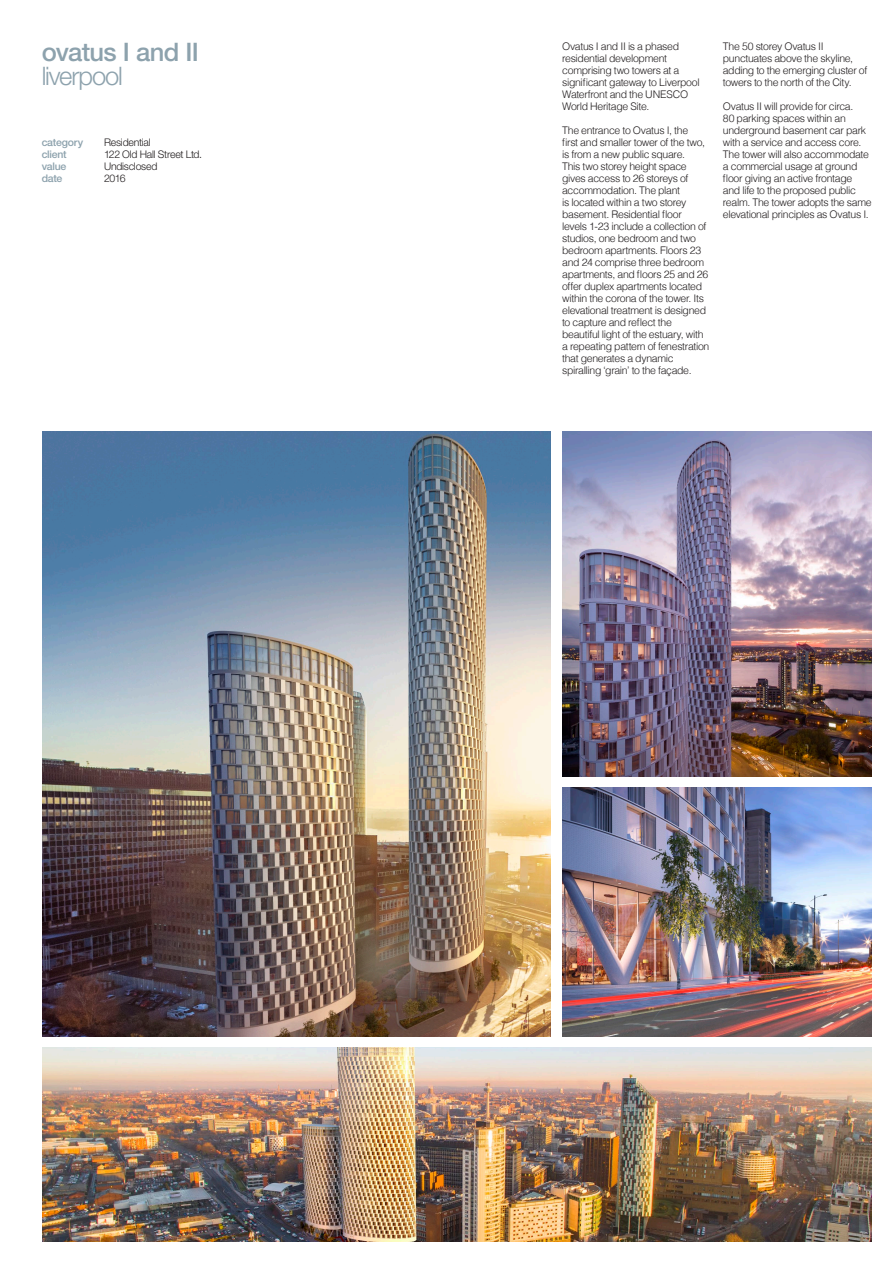
<style>
.page{position:relative;width:893px;height:1263px;background:#fff}
.page>*{position:absolute;margin:0;border:0;box-sizing:border-box;transform-origin:0 0}
.t1{font:500 25.5px "Helvetica Neue LT Std";letter-spacing:-.025em;color:#8da2ad}
.t2{font:300 25.5px "Helvetica Neue LT Std";letter-spacing:-.04em;color:#8da2ad}
.t3{font:300 10.5px/12px "Helvetica LT";letter-spacing:-.03em;color:#231f20}
.t4{font:300 10.5px "Helvetica Neue LT Std";letter-spacing:-.02em;color:#231f20}
.t5{font:500 10.5px "Helvetica Neue LT Std";letter-spacing:-.02em;color:#8da2ad}
</style>
<div class="page">
<img style="left:43px;top:432px;width:508px;height:605px">
<img style="left:43px;top:1047px;width:829px;height:195px">
<img style="left:562px;top:432px;width:310px;height:344px">
<img style="left:562px;top:787px;width:310px;height:250px">
<p class="t1" style="left:42px;top:37px;width:159px">ovatus I and II</p>
<p class="t2" style="left:42px;top:60px;width:83px">liverpool</p>
<p class="t5" style="left:42px;top:136px;width:43px">category</p>
<p class="t4" style="left:104px;top:136px;width:48px">Residential</p>
<p class="t5" style="left:42px;top:148px;width:27px">client</p>
<p class="t4" style="left:104px;top:148px;width:100px">122 Old Hall Street Ltd.</p>
<p class="t5" style="left:42px;top:160px;width:26px">value</p>
<p class="t4" style="left:104px;top:160px;width:55px">Undisclosed</p>
<p class="t5" style="left:42px;top:172px;width:22px">date</p>
<p class="t4" style="left:104px;top:172px;width:23px">2016</p>
<p class="t3" style="left:562px;top:40px;width:139px">Ovatus I and II is a phased residential development comprising two towers at a significant gateway to Liverpool<br>Waterfront and the UNESCO<br>World Heritage Site.</p>
<p class="t3" style="left:562px;top:124px;width:149px">The entrance to Ovatus I, the<br>first and smaller tower of the two, is from a new public square.<br>This two storey height space gives access to 26 storeys of accommodation. The plant<br>is located within a two storey basement. Residential floor levels 1-23 include a collection of studios, one bedroom and two bedroom apartments. Floors 23 and 24 comprise three bedroom apartments, and floors 25 and 26 offer duplex apartments located within the corona of the tower. Its elevational treatment is designed to capture and reflect the beautiful light of the estuary, with a repeating pattern of fenestration that generates a dynamic spiralling ‘grain’ to the façade.</p>
<p class="t3" style="left:723px;top:40px;width:146px">The 50 storey Ovatus II punctuates above the skyline, adding to the emerging cluster of towers to the north of the City.</p>
<p class="t3" style="left:723px;top:100px;width:150px">Ovatus II will provide for circa.<br>80 parking spaces within an underground basement car park with a service and access core.<br>The tower will also accommodate a commercial usage at ground floor giving an active frontage and life to the proposed public realm. The tower adopts the same elevational principles as Ovatus I.</p>
</div>
